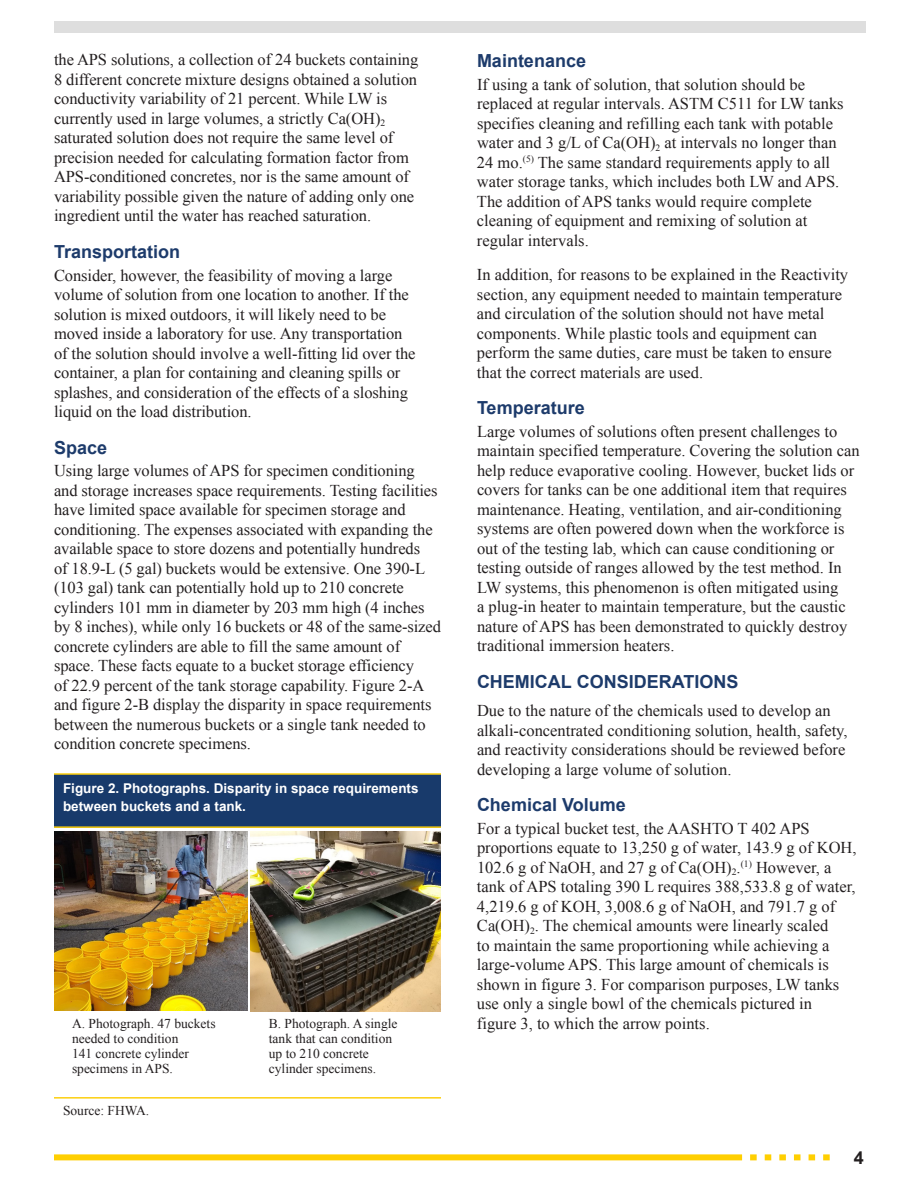
<style>
.page{position:relative;width:918px;height:1188px;background:#fff}
.page>*{position:absolute;margin:0;border:0;box-sizing:border-box;transform-origin:0 0}
.t1{font:700 18px "Arial";color:#1d3b6b}
.t2{font:700 18px "Arial";color:#231f20}
.t3{font:16.5px/19.5px "Times New Roman";color:#231f20}
.t4{font:13.5px/15px "Times New Roman";color:#231f20}
.t5{font:700 13.5px/18px "Arial";color:#fff}
</style>
<div class="page">
<div style="left:54px;top:21px;width:812px;height:12px;background:#dedede"></div>
<svg style="left:750px;top:1154px;width:80px;height:6px"></svg>
<div style="left:54px;top:1154px;width:688px;height:6px;background:#ffcf01"></div>
<div style="left:54px;top:774px;width:387px;height:54px;background:#183a6b"></div>
<hr style="left:54px;top:826px;width:387px;height:2px;background:#fccf0e">
<hr style="left:54px;top:773px;width:387px;height:2px;background:#fccf0e">
<hr style="left:54px;top:1097px;width:387px;height:2px;background:#fccf0e">
<img style="left:54px;top:831px;width:194px;height:180px">
<img style="left:250px;top:832px;width:191px;height:179px">
<p class="t3" style="left:54px;top:50px;width:366px">the APS solutions, a collection of 24 buckets containing 8 different concrete mixture designs obtained a solution conductivity variability of 21 percent. While LW is currently used in large volumes, a strictly Ca(OH)<sub>2 </sub>saturated solution does not require the same level of precision needed for calculating formation factor from APS-conditioned concretes, nor is the same amount of variability possible given the nature of adding only one ingredient until the water has reached saturation.</p>
<h2 class="t1" style="left:54px;top:240px;width:128px">Transportation</h2>
<p class="t3" style="left:54px;top:265px;width:363px">Consider, however, the feasibility of moving a large volume of solution from one location to another. If the solution is mixed outdoors, it will likely need to be moved inside a laboratory for use. Any transportation of the solution should involve a well-fitting lid over the container, a plan for containing and cleaning spills or splashes, and consideration of the effects of a sloshing liquid on the load distribution.</p>
<h2 class="t1" style="left:54px;top:435px;width:55px">Space</h2>
<p class="t3" style="left:54px;top:461px;width:389px">Using large volumes of APS for specimen conditioning and storage increases space requirements. Testing facilities have limited space available for specimen storage and conditioning. The expenses associated with expanding the available space to store dozens and potentially hundreds<br>of 18.9-L (5 gal) buckets would be extensive. One 390-L (103 gal) tank can potentially hold up to 210 concrete cylinders 101 mm in diameter by 203 mm high (4 inches by 8 inches), while only 16 buckets or 48 of the same-sized concrete cylinders are able to fill the same amount of space. These facts equate to a bucket storage efficiency<br>of 22.9 percent of the tank storage capability. Figure 2-A and figure 2-B display the disparity in space requirements between the numerous buckets or a single tank needed to condition concrete specimens.</p>
<p class="t5" style="left:63px;top:780px;width:357px">Figure 2. Photographs. Disparity in space requirements between buckets and a tank.</p>
<p class="t4" style="left:72px;top:1016px;width:145px">A. Photograph. 47 buckets needed to condition<br>141 concrete cylinder specimens in APS.</p>
<p class="t4" style="left:63px;top:1102px;width:88px">Source: FHWA.</p>
<p class="t4" style="left:269px;top:1016px;width:130px">B. Photograph. A single tank that can condition up to 210 concrete cylinder specimens.</p>
<h2 class="t1" style="left:477px;top:49px;width:111px">Maintenance</h2>
<p class="t3" style="left:477px;top:74px;width:368px">If using a tank of solution, that solution should be replaced at regular intervals. ASTM C511 for LW tanks specifies cleaning and refilling each tank with potable water and 3 g/L of Ca(OH)<sub>2</sub> at intervals no longer than 24 mo.<sup>(5)</sup> The same standard requirements apply to all water storage tanks, which includes both LW and APS.<br>The addition of APS tanks would require complete cleaning of equipment and remixing of solution at regular intervals.</p>
<p class="t3" style="left:477px;top:265px;width:373px">In addition, for reasons to be explained in the Reactivity section, any equipment needed to maintain temperature and circulation of the solution should not have metal components. While plastic tools and equipment can perform the same duties, care must be taken to ensure that the correct materials are used.</p>
<h2 class="t1" style="left:477px;top:396px;width:109px">Temperature</h2>
<p class="t3" style="left:477px;top:421px;width:384px">Large volumes of solutions often present challenges to maintain specified temperature. Covering the solution can help reduce evaporative cooling. However, bucket lids or covers for tanks can be one additional item that requires maintenance. Heating, ventilation, and air-conditioning systems are often powered down when the workforce is out of the testing lab, which can cause conditioning or testing outside of ranges allowed by the test method. In LW systems, this phenomenon is often mitigated using<br>a plug-in heater to maintain temperature, but the caustic nature of APS has been demonstrated to quickly destroy traditional immersion heaters.</p>
<h1 class="t1" style="left:477px;top:670px;width:263px">CHEMICAL CONSIDERATIONS</h1>
<p class="t3" style="left:477px;top:701px;width:372px">Due to the nature of the chemicals used to develop an alkali-concentrated conditioning solution, health, safety, and reactivity considerations should be reviewed before developing a large volume of solution.</p>
<h2 class="t1" style="left:477px;top:793px;width:150px">Chemical Volume</h2>
<p class="t3" style="left:477px;top:818px;width:381px">For a typical bucket test, the AASHTO T 402 APS proportions equate to 13,250 g of water, 143.9 g of KOH, 102.6 g of NaOH, and 27 g of Ca(OH)<sub>2</sub>.<sup>(1)</sup> However, a tank of APS totaling 390 L requires 388,533.8 g of water, 4,219.6 g of KOH, 3,008.6 g of NaOH, and 791.7 g of Ca(OH)<sub>2</sub>. The chemical amounts were linearly scaled<br>to maintain the same proportioning while achieving a large-volume APS. This large amount of chemicals is shown in figure 3. For comparison purposes, LW tanks use only a single bowl of the chemicals pictured in<br>figure 3, to which the arrow points.</p>
<p class="t2" style="left:854px;top:1146px;width:12px">4</p>
</div>
